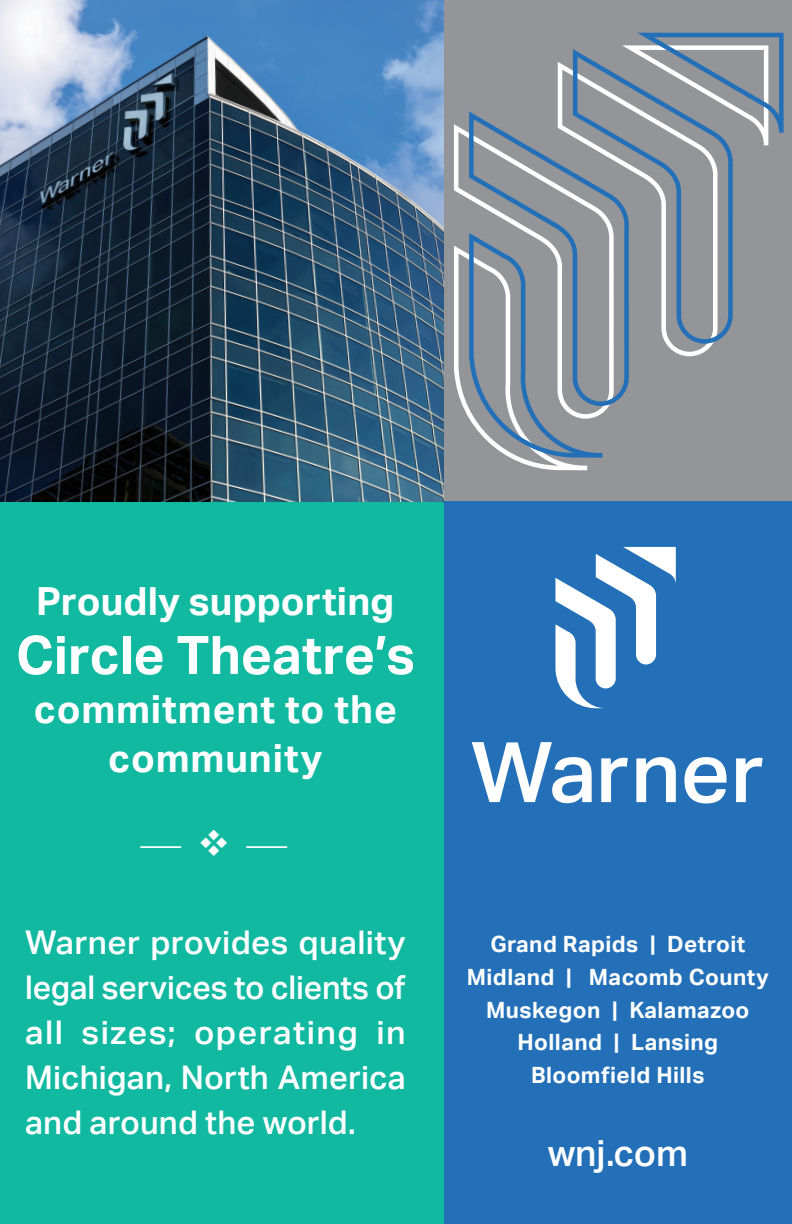
<style>
.page{position:relative;width:792px;height:1224px;background:#fff}
.page>*{position:absolute;margin:0;border:0;box-sizing:border-box;transform-origin:0 0}
.t1{font:700 53px "Aktiv Grotesk";color:#fff}
.t2{font:700 38.8px/49px "Aktiv Grotesk";letter-spacing:.02em;color:#fff;text-align:center}
.t3{font:700 38.8px "Aktiv Grotesk";color:#fff}
.t4{font:500 36.8px "Aktiv Grotesk";color:#fff}
.t5{font:500 32.6px/44.8px "Aktiv Grotesk";letter-spacing:.005em;color:#fff;text-align:justify}
.t6{font:700 22.4px/32.6px "Aktiv Grotesk";letter-spacing:.02em;color:#fff;text-align:center}
</style>
<div class="page">
<div style="left:444px;top:0;width:348px;height:503px;background:#939598"></div>
<svg style="left:558px;top:62px;width:155px;height:294px"></svg>
<svg style="left:454px;top:124px;width:155px;height:289px"></svg>
<svg style="left:573px;top:49px;width:160px;height:295px"></svg>
<svg style="left:469px;top:111px;width:160px;height:295px"></svg>
<svg style="left:622px;top:33px;width:162px;height:112px"></svg>
<svg style="left:454px;top:233px;width:148px;height:237px"></svg>
<div style="left:444px;top:502px;width:348px;height:722px;background:#2370b9"></div>
<div style="left:0;top:503px;width:444px;height:721px;background:#11b9a1"></div>
<svg style="left:472px;top:742px;width:120px;height:61px"></svg>
<svg style="left:601px;top:758px;width:27px;height:44px"></svg>
<svg style="left:636px;top:757px;width:40px;height:45px"></svg>
<svg style="left:684px;top:757px;width:43px;height:46px"></svg>
<svg style="left:736px;top:758px;width:27px;height:44px"></svg>
<svg style="left:555px;top:547px;width:121px;height:161px"></svg>
<img style="left:0;top:0;width:444px;height:502px">
<p class="t3" style="left:36px;top:579px;width:360px">Proudly supporting</p>
<p class="t1" style="left:16px;top:625px;width:400px">Circle Theatre’s</p>
<p class="t2" style="left:34px;top:685px;width:364px">commitment to the community</p>
<p class="t5" style="left:25px;top:920px;width:382px">Warner provides quality legal services to clients of all sizes; operating in Michigan, North America and around the world.</p>
<p class="t6" style="left:467px;top:928px;width:304px">Grand Rapids | Detroit<br>Midland | Macomb County<br>Muskegon | Kalamazoo<br>Holland | Lansing<br>Bloomfield Hills</p>
<p class="t4" style="left:548px;top:1131px;width:142px">wnj.com</p>
</div>
